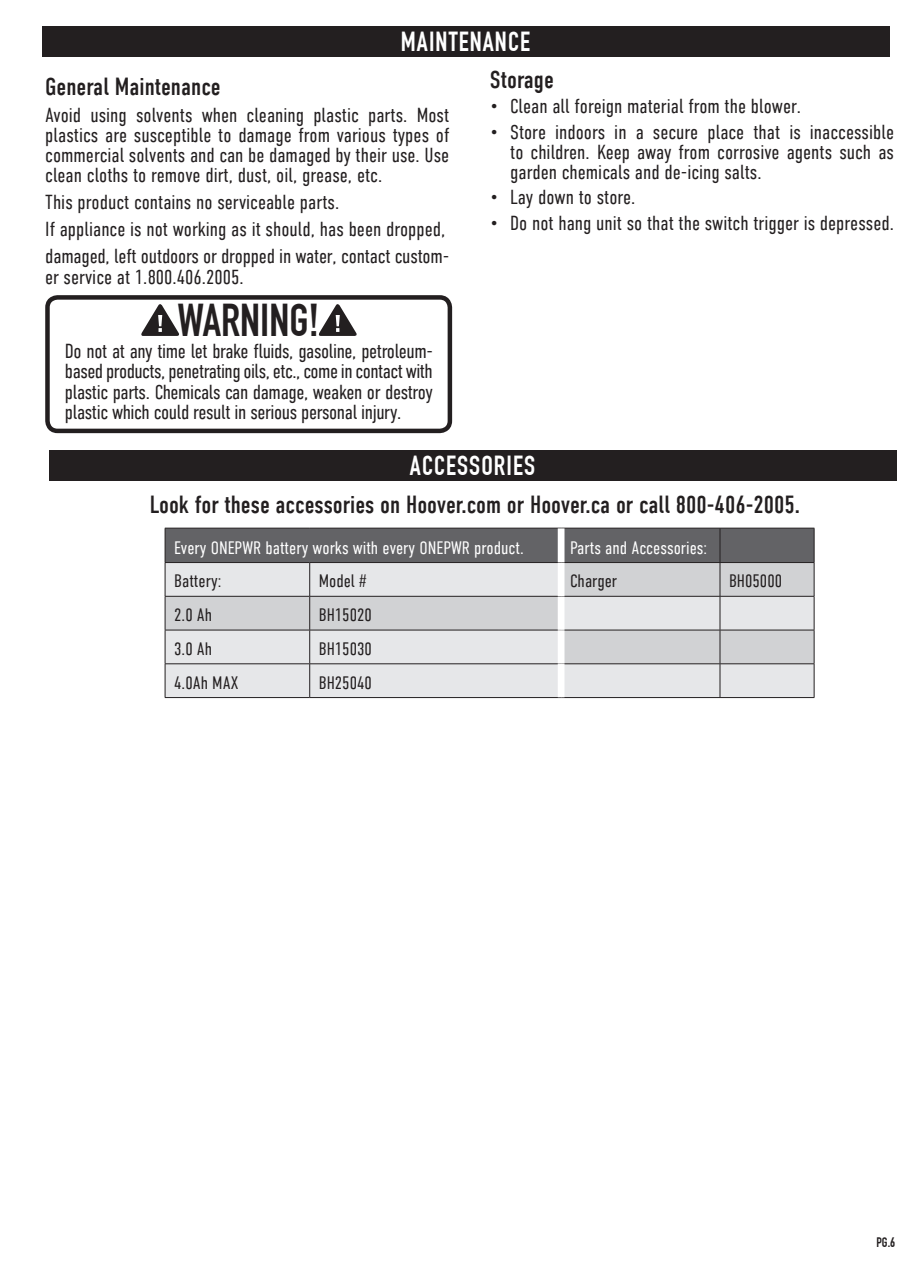
<style>
.page{position:relative;width:922px;height:1286px;background:#fff}
.page>*{position:absolute;margin:0;border:0;box-sizing:border-box;transform-origin:0 0}
.t1{font:700 45px "DIN Condensed";color:#231f20}
.t2{font:700 27px "DIN Condensed";letter-spacing:.04em;color:#fff}
.t3{font:24.75px "DIN Condensed";color:#231f20}
.t4{font:300 20.25px/20.2px "DIN Condensed";color:#231f20;text-align:justify}
.t5{font:300 18px "DIN Condensed";color:#231f20}
.t6{font:300 18px "DIN Condensed";color:#fff}
.t7{font:700 13.5px "DIN Condensed";color:#231f20}
</style>
<div class="page">
<div style="left:42px;top:27px;width:847px;height:30px;background:#231f20"></div>
<div style="left:49px;top:450px;width:847px;height:31px;background:#231f20"></div>
<div style="left:45px;top:295px;width:407px;height:138px;border:4px solid #231f20;border-radius:10px"></div>
<svg style="left:318px;top:304px;width:39px;height:32px"></svg>
<svg style="left:141px;top:304px;width:38px;height:32px"></svg>
<div style="left:166px;top:529px;width:647px;height:33px;background:#636366"></div>
<div style="left:166px;top:664px;width:647px;height:33px;background:#e6e7e9"></div>
<svg style="left:166px;top:563px;width:647px;height:100px;background:#dadbdd"></svg>
<hr style="left:165px;top:528px;width:145px;height:1px;background:#231f20">
<hr style="left:165px;top:528px;width:1px;height:34px;background:#231f20">
<hr style="left:310px;top:528px;width:251px;height:1px;background:#231f20">
<hr style="left:165px;top:562px;width:145px;height:1px;background:#231f20">
<hr style="left:165px;top:563px;width:1px;height:33px;background:#231f20">
<hr style="left:310px;top:562px;width:251px;height:1px;background:#231f20">
<hr style="left:309px;top:563px;width:1px;height:33px;background:#231f20">
<hr style="left:165px;top:596px;width:145px;height:1px;background:#231f20">
<hr style="left:165px;top:597px;width:1px;height:33px;background:#231f20">
<hr style="left:310px;top:596px;width:251px;height:1px;background:#231f20">
<hr style="left:309px;top:597px;width:1px;height:33px;background:#231f20">
<hr style="left:165px;top:630px;width:145px;height:1px;background:#231f20">
<hr style="left:165px;top:630px;width:1px;height:33px;background:#231f20">
<hr style="left:310px;top:630px;width:251px;height:1px;background:#231f20">
<hr style="left:309px;top:630px;width:1px;height:33px;background:#231f20">
<hr style="left:165px;top:663px;width:145px;height:1px;background:#231f20">
<hr style="left:165px;top:664px;width:1px;height:33px;background:#231f20">
<hr style="left:310px;top:663px;width:251px;height:1px;background:#231f20">
<hr style="left:309px;top:664px;width:1px;height:33px;background:#231f20">
<hr style="left:165px;top:697px;width:145px;height:1px;background:#231f20">
<hr style="left:310px;top:697px;width:251px;height:1px;background:#231f20">
<hr style="left:561px;top:528px;width:159px;height:1px;background:#231f20">
<hr style="left:720px;top:528px;width:94px;height:1px;background:#231f20">
<hr style="left:719px;top:528px;width:1px;height:34px;background:#231f20">
<hr style="left:813px;top:528px;width:1px;height:34px;background:#231f20">
<hr style="left:561px;top:562px;width:159px;height:1px;background:#231f20">
<hr style="left:720px;top:562px;width:94px;height:1px;background:#231f20">
<hr style="left:719px;top:563px;width:1px;height:33px;background:#231f20">
<hr style="left:813px;top:563px;width:1px;height:33px;background:#231f20">
<hr style="left:561px;top:596px;width:159px;height:1px;background:#231f20">
<hr style="left:720px;top:596px;width:94px;height:1px;background:#231f20">
<hr style="left:719px;top:597px;width:1px;height:33px;background:#231f20">
<hr style="left:813px;top:597px;width:1px;height:33px;background:#231f20">
<hr style="left:561px;top:630px;width:159px;height:1px;background:#231f20">
<hr style="left:720px;top:630px;width:94px;height:1px;background:#231f20">
<hr style="left:719px;top:630px;width:1px;height:33px;background:#231f20">
<hr style="left:813px;top:630px;width:1px;height:33px;background:#231f20">
<hr style="left:561px;top:663px;width:159px;height:1px;background:#231f20">
<hr style="left:720px;top:663px;width:94px;height:1px;background:#231f20">
<hr style="left:719px;top:664px;width:1px;height:33px;background:#231f20">
<hr style="left:813px;top:664px;width:1px;height:33px;background:#231f20">
<hr style="left:561px;top:697px;width:159px;height:1px;background:#231f20">
<hr style="left:720px;top:697px;width:94px;height:1px;background:#231f20">
<div style="left:557px;top:528px;width:7px;height:34px;background:#fff"></div>
<div style="left:557px;top:563px;width:7px;height:33px;background:#fff"></div>
<div style="left:557px;top:597px;width:7px;height:33px;background:#fff"></div>
<div style="left:557px;top:630px;width:7px;height:33px;background:#fff"></div>
<div style="left:557px;top:664px;width:7px;height:33px;background:#fff"></div>
<h2 class="t2" style="left:401px;top:26px;width:131px">MAINTENANCE</h2>
<p class="t3" style="left:45px;top:72px;width:177px">General Maintenance</p>
<p class="t4" style="left:45px;top:105px;width:405px">Avoid using solvents when cleaning plastic parts. Most plastics are susceptible to damage from various types of commercial solvents and can be damaged by their use. Use clean cloths to remove dirt, dust, oil, grease, etc.</p>
<p class="t4" style="left:45px;top:189px;width:405px;line-height:27px;text-align:left">This product contains no serviceable parts.<br>If appliance is not working as it should, has been dropped, damaged, left outdoors or dropped in water, contact custom-</p>
<p class="t4" style="left:45px;top:266px;width:200px">er service at 1.800.406.2005.</p>
<h1 class="t1" style="left:177px;top:294px;width:143px">WARNING!</h1>
<p class="t4" style="left:65px;top:341px;width:369px">Do not at any time let brake fluids, gasoline, petroleum&shy;based products, penetrating oils, etc., come in contact with plastic parts. Chemicals can damage, weaken or destroy plastic which could result in serious personal injury.</p>
<p class="t3" style="left:490px;top:66px;width:65px">Storage</p>
<p class="t4" style="left:490px;top:96px;width:313px">• Clean all foreign material from the blower.</p>
<p class="t4" style="left:510px;top:122px;width:385px;text-indent:-20px">• Store indoors in a secure place that is inaccessible to children. Keep away from corrosive agents such as garden chemicals and de-icing salts.</p>
<p class="t4" style="left:490px;top:187px;width:147px">• Lay down to store.</p>
<p class="t4" style="left:490px;top:213px;width:405px">• Do not hang unit so that the switch trigger is depressed.</p>
<h2 class="t2" style="left:410px;top:449px;width:127px">ACCESSORIES</h2>
<p class="t3" style="left:150px;top:491px;width:651px">Look for these accessories on Hoover.com or Hoover.ca or call 800-406-2005.</p>
<p class="t6" style="left:174px;top:537px;width:351px">Every ONEPWR battery works with every ONEPWR product.</p>
<p class="t6" style="left:570px;top:537px;width:139px">Parts and Accessories:</p>
<p class="t5" style="left:174px;top:571px;width:49px">Battery:</p>
<p class="t5" style="left:319px;top:571px;width:49px">Model #</p>
<p class="t5" style="left:570px;top:571px;width:48px">Charger</p>
<p class="t5" style="left:729px;top:571px;width:55px">BH05000</p>
<p class="t5" style="left:174px;top:605px;width:40px">2.0 Ah</p>
<p class="t5" style="left:319px;top:605px;width:55px">BH15020</p>
<p class="t5" style="left:174px;top:638px;width:40px">3.0 Ah</p>
<p class="t5" style="left:319px;top:638px;width:55px">BH15030</p>
<p class="t5" style="left:174px;top:672px;width:66px">4.0Ah MAX</p>
<p class="t5" style="left:319px;top:672px;width:55px">BH25040</p>
<p class="t7" style="left:876px;top:1234px;width:20px">PG.6</p>
</div>
